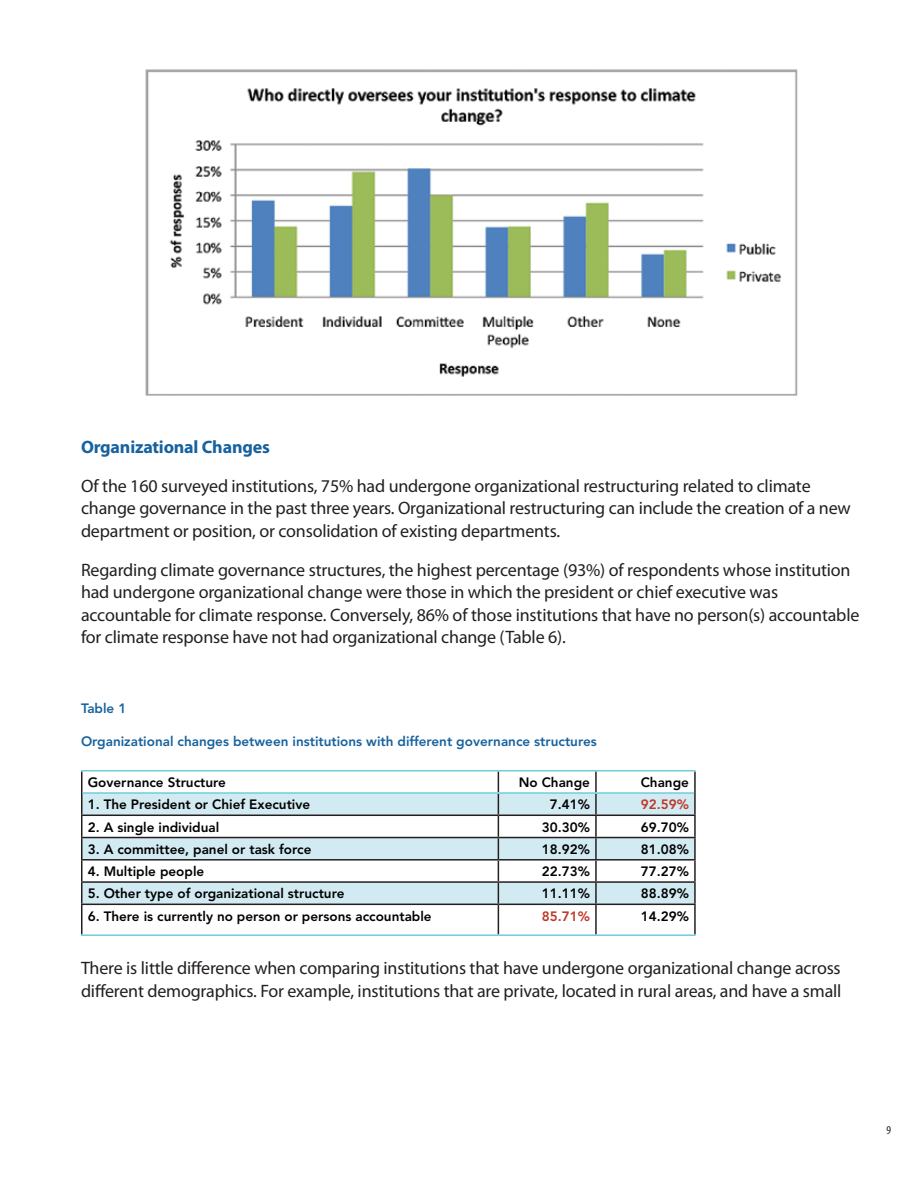
<style>
.page{position:relative;width:918px;height:1188px;background:#fff}
.page>*{position:absolute;margin:0;border:0;box-sizing:border-box;transform-origin:0 0}
.t1{font:18px/22.5px "Myriad Pro";letter-spacing:-.01em;color:#231f20}
.t2{font:700 18px "Myriad Pro";letter-spacing:-.01em;color:#17629e}
.t3{font:800 13.5px "Avenir";color:#000}
.t4{font:800 13.5px "Avenir";color:#17629e}
.t5{font:800 13.5px "Avenir";color:#c03727}
.t6{font:condensed 12px "Myriad Pro";color:#231f20}
</style>
<div class="page">
<svg style="left:82px;top:794px;width:612px;height:110px;fill:#d2eaf1"></svg>
<hr style="left:595px;top:772px;width:2px;height:20px;background:#231f20">
<hr style="left:694px;top:772px;width:2px;height:21px;background:#231f20">
<hr style="left:595px;top:794px;width:2px;height:21px;background:#231f20">
<hr style="left:694px;top:793px;width:2px;height:22px;background:#231f20">
<hr style="left:81px;top:815px;width:417px;height:1px;background:#231f20">
<hr style="left:498px;top:815px;width:98px;height:1px;background:#231f20">
<hr style="left:596px;top:815px;width:100px;height:1px;background:#231f20">
<hr style="left:595px;top:816px;width:2px;height:21px;background:#231f20">
<hr style="left:694px;top:816px;width:2px;height:21px;background:#231f20">
<hr style="left:81px;top:837px;width:417px;height:1px;background:#231f20">
<hr style="left:498px;top:837px;width:98px;height:1px;background:#231f20">
<hr style="left:596px;top:837px;width:100px;height:1px;background:#231f20">
<hr style="left:595px;top:838px;width:2px;height:21px;background:#231f20">
<hr style="left:694px;top:838px;width:2px;height:21px;background:#231f20">
<hr style="left:81px;top:859px;width:417px;height:2px;background:#231f20">
<hr style="left:498px;top:859px;width:98px;height:2px;background:#231f20">
<hr style="left:596px;top:859px;width:100px;height:2px;background:#231f20">
<hr style="left:595px;top:861px;width:2px;height:20px;background:#231f20">
<hr style="left:694px;top:861px;width:2px;height:20px;background:#231f20">
<hr style="left:81px;top:881px;width:417px;height:2px;background:#231f20">
<hr style="left:498px;top:881px;width:98px;height:2px;background:#231f20">
<hr style="left:596px;top:881px;width:100px;height:2px;background:#231f20">
<hr style="left:595px;top:883px;width:2px;height:21px;background:#231f20">
<hr style="left:694px;top:883px;width:2px;height:21px;background:#231f20">
<hr style="left:81px;top:904px;width:417px;height:1px;background:#231f20">
<svg style="left:81px;top:772px;width:1px;height:162px"></svg>
<hr style="left:498px;top:904px;width:98px;height:1px;background:#231f20">
<svg style="left:498px;top:772px;width:1px;height:162px"></svg>
<hr style="left:596px;top:904px;width:100px;height:1px;background:#231f20">
<hr style="left:595px;top:905px;width:2px;height:29px;background:#231f20">
<hr style="left:694px;top:905px;width:2px;height:29px;background:#231f20">
<hr style="left:81px;top:770px;width:417px;height:2px;background:#6fcddd">
<hr style="left:498px;top:770px;width:98px;height:2px;background:#6fcddd">
<hr style="left:596px;top:770px;width:100px;height:2px;background:#6fcddd">
<hr style="left:82px;top:792px;width:416px;height:2px;background:#6fcddd">
<hr style="left:498px;top:792px;width:98px;height:2px;background:#6fcddd">
<hr style="left:596px;top:792px;width:98px;height:2px;background:#6fcddd">
<hr style="left:81px;top:934px;width:417px;height:2px;background:#6fcddd">
<hr style="left:498px;top:934px;width:98px;height:2px;background:#6fcddd">
<hr style="left:596px;top:934px;width:100px;height:2px;background:#6fcddd">
<img style="left:149px;top:72px;width:645px;height:305px">
<div style="left:146px;top:69px;width:651px;height:327px;border:2px solid #a7a9ac"></div>
<p class="t2" style="left:81px;top:435px;width:190px">Organizational Changes</p>
<p class="t1" style="left:81px;top:474px;width:771px">Of the 160 surveyed institutions, 75% had undergone organizational restructuring related to climate change governance in the past three years. Organizational restructuring can include the creation of a new department or position, or consolidation of existing departments.</p>
<p class="t1" style="left:81px;top:558px;width:780px">Regarding climate governance structures, the highest percentage (93%) of respondents whose institution had undergone organizational change were those in which the president or chief executive was accountable for climate response. Conversely, 86% of those institutions that have no person(s) accountable for climate response have not had organizational change (Table 6).</p>
<p class="t4" style="left:81px;top:700px;width:47px">Table 1</p>
<p class="t4" style="left:81px;top:733px;width:517px">Organizational changes between institutions with different governance structures</p>
<p class="t3" style="left:88px;top:774px;width:140px">Governance Structure</p>
<p class="t3" style="left:519px;top:774px;width:73px">No Change</p>
<p class="t3" style="left:641px;top:774px;width:50px">Change</p>
<p class="t3" style="left:88px;top:797px;width:224px">1. The President or Chief Executive</p>
<p class="t3" style="left:550px;top:797px;width:42px">7.41%</p>
<p class="t5" style="left:641px;top:797px;width:50px">92.59%</p>
<p class="t3" style="left:88px;top:819px;width:133px">2. A single individual</p>
<p class="t3" style="left:542px;top:819px;width:50px">30.30%</p>
<p class="t3" style="left:641px;top:819px;width:50px">69.70%</p>
<p class="t3" style="left:88px;top:841px;width:225px">3. A committee, panel or task force</p>
<p class="t3" style="left:542px;top:841px;width:50px">18.92%</p>
<p class="t3" style="left:641px;top:841px;width:50px">81.08%</p>
<p class="t3" style="left:88px;top:863px;width:118px">4. Multiple people</p>
<p class="t3" style="left:542px;top:863px;width:50px">22.73%</p>
<p class="t3" style="left:641px;top:863px;width:50px">77.27%</p>
<p class="t3" style="left:88px;top:886px;width:258px">5. Other type of organizational structure</p>
<p class="t3" style="left:542px;top:886px;width:50px">11.11%</p>
<p class="t3" style="left:641px;top:886px;width:50px">88.89%</p>
<p class="t3" style="left:88px;top:908px;width:345px">6. There is currently no person or persons accountable</p>
<p class="t5" style="left:542px;top:908px;width:50px">85.71%</p>
<p class="t3" style="left:641px;top:908px;width:50px">14.29%</p>
<p class="t1" style="left:81px;top:956px;width:762px">There is little difference when comparing institutions that have undergone organizational change across different demographics. For example, institutions that are private, located in rural areas, and have a small</p>
<p class="t6" style="left:886px;top:1123px;width:6px">9</p>
</div>
